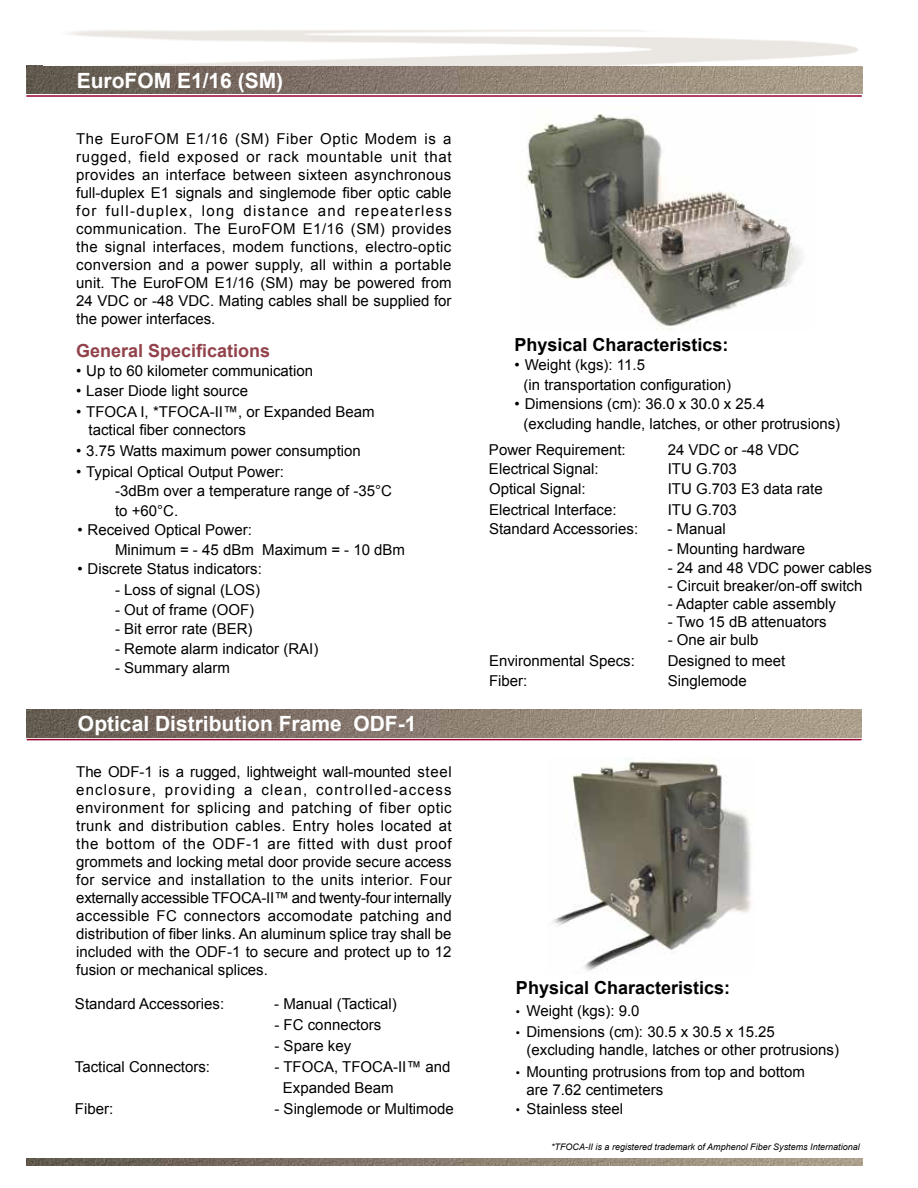
<style>
.page{position:relative;width:918px;height:1188px;background:#fff}
.page>*{position:absolute;margin:0;border:0;box-sizing:border-box;transform-origin:0 0}
.t1{font:700 21px "Arial";color:#fff}
.t2{font:700 18px "Arial";color:#000}
.t3{font:700 18px "Arial";color:#92424b}
.t4{font:15px/18px "Arial";color:#000}
.t5{font:italic 9px "Arial";color:#000}
.s1{font-size:12px}
</style>
<div class="page">
<img style="left:26px;top:66px;width:836px;height:28px">
<hr style="left:26px;top:95px;width:836px;height:2px;background:#98002e">
<img style="left:26px;top:1158px;width:836px;height:7px">
<img style="left:553px;top:757px;width:198px;height:214px">
<img style="left:526px;top:114px;width:276px;height:217px">
<img style="left:27px;top:710px;width:835px;height:28px">
<hr style="left:27px;top:739px;width:835px;height:1px;background:#98002e">
<h1 class="t1" style="left:77px;top:67px;width:208px">EuroFOM E1/16 (SM)</h1>
<p class="t4" style="left:76px;top:129px;width:377px;text-align:justify">The EuroFOM E1/16 (SM) Fiber Optic Modem is a rugged, field exposed or rack mountable unit that provides an interface between sixteen asynchronous full-duplex E1 signals and singlemode fiber optic cable for full-duplex, long distance and repeaterless communication. The EuroFOM E1/16 (SM) provides the signal interfaces, modem functions, electro-optic conversion and a power supply, all within a portable unit. The EuroFOM E1/16 (SM) may be powered from 24 VDC or -48 VDC. Mating cables shall be supplied for the power interfaces.</p>
<p class="t3" style="left:76px;top:338px;width:196px">General Specifications</p>
<p class="t4" style="left:76px;top:362px;width:238px">• Up to 60 kilometer communication</p>
<p class="t4" style="left:76px;top:381px;width:173px">• Laser Diode light source</p>
<p class="t4" style="left:89px;top:402px;width:288px;text-indent:-13px">• TFOCA I, *TFOCA-II™, or Expanded Beam tactical fiber connectors</p>
<p class="t4" style="left:76px;top:441px;width:286px">• 3.75 Watts maximum power consumption</p>
<p class="t4" style="left:115px;top:462px;width:278px;line-height:19.5px;text-indent:-39px">• Typical Optical Output Power:<br>-3dBm over a temperature range of -35°C to +60°C.</p>
<p class="t4" style="left:115px;top:520px;width:292px;line-height:19.5px;text-indent:-38px">• Received Optical Power:<br>Minimum = - 45 dBm Maximum = - 10 dBm</p>
<p class="t4" style="left:77px;top:560px;width:186px">• Discrete Status indicators:</p>
<p class="t4" style="left:115px;top:581px;width:147px">- Loss of signal (LOS)</p>
<p class="t4" style="left:115px;top:600px;width:141px">- Out of frame (OOF)</p>
<p class="t4" style="left:115px;top:620px;width:139px">- Bit error rate (BER)</p>
<p class="t4" style="left:115px;top:639px;width:205px">- Remote alarm indicator (RAI)</p>
<p class="t4" style="left:115px;top:659px;width:117px">- Summary alarm</p>
<h1 class="t1" style="left:78px;top:709px;width:340px">Optical Distribution Frame ODF-1</h1>
<p class="t4" style="left:76px;top:763px;width:377px;text-align:justify">The ODF-1 is a rugged, lightweight wall-mounted steel enclosure, providing a clean, controlled-access environment for splicing and patching of fiber optic trunk and distribution cables. Entry holes located at the bottom of the ODF-1 are fitted with dust proof grommets and locking metal door provide secure access for service and installation to the units interior. Four externally accessible TFOCA-II™ and twenty-four internally accessible FC connectors accomodate patching and distribution of fiber links. An aluminum splice tray shall be included with the ODF-1 to secure and protect up to 12 fusion or mechanical splices.</p>
<p class="t4" style="left:75px;top:995px;width:151px">Standard Accessories:</p>
<p class="t4" style="left:274px;top:995px;width:124px">- Manual (Tactical)</p>
<p class="t4" style="left:274px;top:1016px;width:108px">- FC connectors</p>
<p class="t4" style="left:274px;top:1037px;width:78px">- Spare key</p>
<p class="t4" style="left:75px;top:1058px;width:137px">Tactical Connectors:</p>
<p class="t4" style="left:283px;top:1056px;width:169px;line-height:21px;text-indent:-8px">- TFOCA, TFOCA-II™ and<br>Expanded Beam</p>
<p class="t4" style="left:75px;top:1100px;width:40px">Fiber:</p>
<p class="t4" style="left:274px;top:1100px;width:181px">- Singlemode or Multimode</p>
<p class="t2" style="left:514px;top:332px;width:216px">Physical Characteristics:</p>
<p class="t4" style="left:524px;top:355px;width:209px;line-height:19.5px;text-indent:-9px">• Weight (kgs): 11.5<br>(in transportation configuration)</p>
<p class="t4" style="left:524px;top:394px;width:318px;line-height:19.5px;text-indent:-9px">• Dimensions (cm): 36.0 x 30.0 x 25.4<br>(excluding handle, latches, or other protrusions)</p>
<p class="t4" style="left:489px;top:441px;width:138px">Power Requirement:</p>
<p class="t4" style="left:668px;top:441px;width:133px">24 VDC or -48 VDC</p>
<p class="t4" style="left:489px;top:460px;width:111px">Electrical Signal:</p>
<p class="t4" style="left:668px;top:460px;width:71px">ITU G.703</p>
<p class="t4" style="left:489px;top:480px;width:98px">Optical Signal:</p>
<p class="t4" style="left:668px;top:480px;width:157px">ITU G.703 E3 data rate</p>
<p class="t4" style="left:489px;top:501px;width:129px">Electrical Interface:</p>
<p class="t4" style="left:668px;top:501px;width:71px">ITU G.703</p>
<p class="t4" style="left:489px;top:520px;width:151px">Standard Accessories:</p>
<p class="t4" style="left:667px;top:520px;width:60px">- Manual</p>
<p class="t4" style="left:668px;top:540px;width:139px">- Mounting hardware</p>
<p class="t4" style="left:668px;top:559px;width:206px">- 24 and 48 VDC power cables</p>
<p class="t4" style="left:668px;top:577px;width:196px">- Circuit breaker/on-off switch</p>
<p class="t4" style="left:668px;top:595px;width:170px">- Adapter cable assembly</p>
<p class="t4" style="left:668px;top:613px;width:160px">- Two 15 dB attenuators</p>
<p class="t4" style="left:668px;top:631px;width:92px">- One air bulb</p>
<p class="t4" style="left:489px;top:652px;width:147px">Environmental Specs:</p>
<p class="t4" style="left:668px;top:652px;width:119px">Designed to meet</p>
<p class="t4" style="left:489px;top:672px;width:40px">Fiber:</p>
<p class="t4" style="left:668px;top:672px;width:81px">Singlemode</p>
<p class="t2" style="left:516px;top:976px;width:216px">Physical Characteristics:</p>
<p class="t4" style="left:516px;top:1002px;width:125px"><span class="s1">•</span> Weight (kgs): 9.0</p>
<p class="t4" style="left:526px;top:1023px;width:314px;text-indent:-10px"><span class="s1">•</span> Dimensions (cm): 30.5 x 30.5 x 15.25 (excluding handle, latches or other protrusions)</p>
<p class="t4" style="left:526px;top:1063px;width:280px;text-indent:-10px"><span class="s1">•</span> Mounting protrusions from top and bottom are 7.62 centimeters</p>
<p class="t4" style="left:516px;top:1100px;width:109px"><span class="s1">•</span> Stainless steel</p>
<p class="t5" style="left:551px;top:1141px;width:310px">*TFOCA-II is a registered trademark of Amphenol Fiber Systems International</p>
</div>
